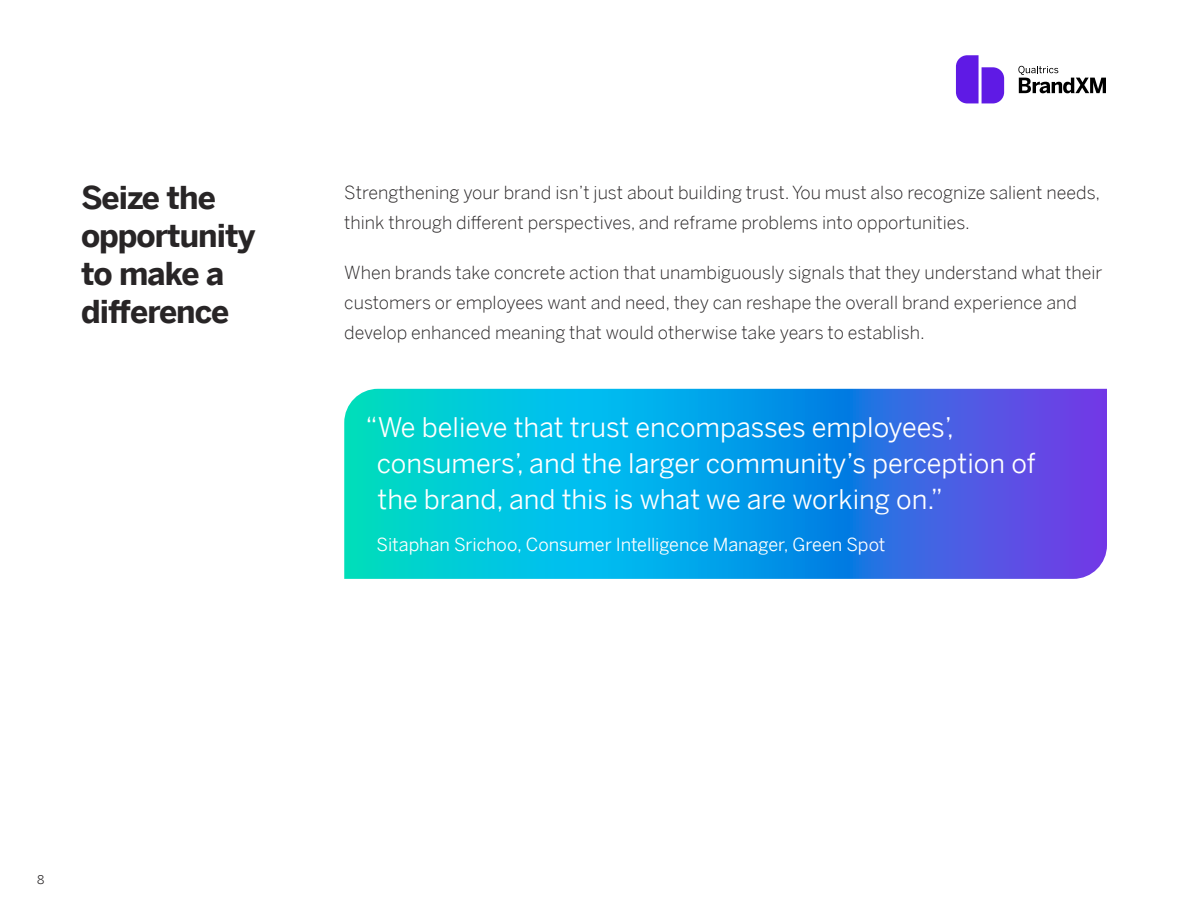
<style>
.page{position:relative;width:1188px;height:918px;background:#fff}
.page>*{position:absolute;margin:0;border:0;box-sizing:border-box;transform-origin:0 0}
.t1{font:700 31.5px/37.8px "Benton Sans";letter-spacing:-.03em;color:#282526}
.t2{font:27px/36px "Benton Sans";color:#fff}
.t3{font:300 18px/30px "Benton Sans";color:#282526}
.t4{font:18px "Benton Sans";letter-spacing:-.005em;color:#fff}
.t5{font:12px "Benton Sans";color:#282526}
</style>
<div class="page">
<svg style="left:1018px;top:66px;width:88px;height:27px"></svg>
<svg style="left:956px;top:55px;width:48px;height:48px"></svg>
<svg style="left:344px;top:389px;width:763px;height:190px;background:#1a96e2"></svg>
<h1 class="t1" style="left:81px;top:176px;width:176px">Seize the opportunity to make a difference</h1>
<p class="t3" style="left:344px;top:176px;width:758px">Strengthening your brand isn’t just about building trust. You must also recognize salient needs, think through different perspectives, and reframe problems into opportunities.</p>
<p class="t3" style="left:344px;top:257px;width:760px">When brands take concrete action that unambiguously signals that they understand what their customers or employees want and need, they can reshape the overall brand experience and develop enhanced meaning that would otherwise take years to establish.</p>
<h2 class="t2" style="left:377px;top:408px;width:660px;text-indent:-11px">“We believe that trust encompasses employees’, consumers’, and the larger community’s perception of the brand, and this is what we are working on.”</h2>
<p class="t4" style="left:377px;top:532px;width:510px">Sitaphan Srichoo, Consumer Intelligence Manager, Green Spot</p>
<p class="t5" style="left:37px;top:871px;width:9px">8</p>
</div>
